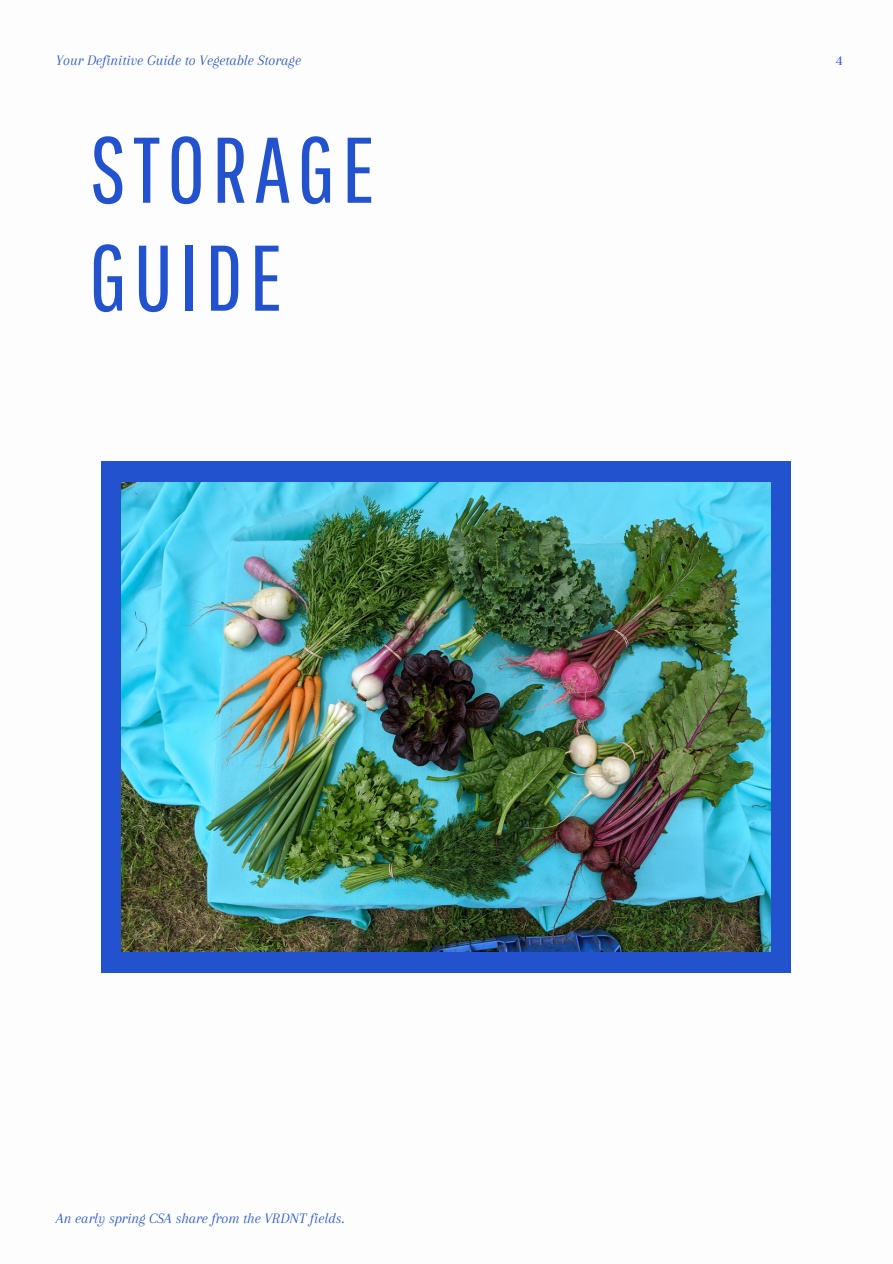
<style>
.page{position:relative;width:893px;height:1264px;background:#fff}
.page>*{position:absolute;margin:0;border:0;box-sizing:border-box;transform-origin:0 0}
.t1{font:92.85px/107.9px "Pathway Gothic One";letter-spacing:.07em;color:#2252cd}
.t2{font:italic 15px "Arapey";color:#2252cd}
.t3{font:15px "Arapey";color:#2252cd}
</style>
<div class="page">
<div style="left:101px;top:461px;width:689px;height:512px;background:#2252cd"></div>
<img style="left:121px;top:483px;width:649px;height:468px">
<p class="t2" style="left:56px;top:52px;width:246px">Your Definitive Guide to Vegetable Storage</p>
<p class="t3" style="left:835px;top:52px;width:8px">4</p>
<h1 class="t1" style="left:89px;top:114px;width:287px">STORAGE<br>GUIDE</h1>
<p class="t2" style="left:56px;top:1209px;width:289px">An early spring CSA share from the VRDNT fields.</p>
</div>
